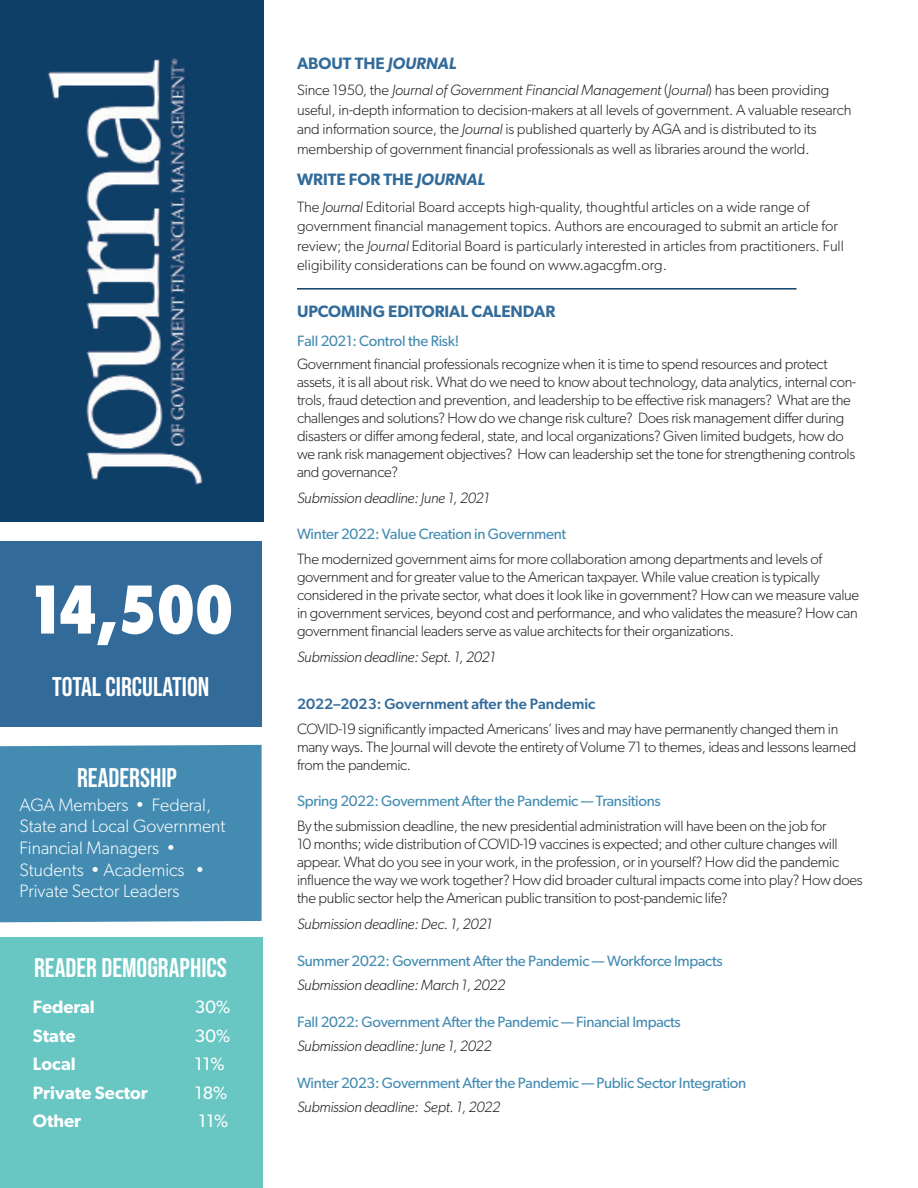
<style>
.page{position:relative;width:918px;height:1188px;background:#fff}
.page>*{position:absolute;margin:0;border:0;box-sizing:border-box;transform-origin:0 0}
.t1{font:800 72px "Futura PT Cond";color:#fff}
.t2{font:700 27px "Bebas Neue Pro";color:#fff}
.t3{font:300 18px/21.6px "Gibson";color:#fff}
.t4{font:600 18px "Gibson";color:#fff}
.t5{font:18px "Gibson";color:#fff}
.t6{font:600 16.5px "Gibson";color:#326b9a}
.t7{font:300 15px/18px "Gibson";letter-spacing:-.02em;color:#231f20}
.t8{font:300 15px/19.5px "Gibson";color:#231f20}
.t9{font:15px "Gibson";letter-spacing:-.02em;color:#438bb1}
.t10{font:italic 300 15px "Gibson";letter-spacing:-.02em;color:#231f20}
.t11{font:500 15px "Gibson";color:#326b9a}
.s1{font-style:italic}
</style>
<div class="page">
<div style="left:0;top:541px;width:262px;height:186px;background:#326b9a"></div>
<div style="left:0;top:745px;width:262px;height:177px;background:#438bb1"></div>
<div style="left:0;top:937px;width:262px;height:251px;background:#68c6c3"></div>
<img style="left:0;top:0;width:264px;height:521px">
<hr style="left:297px;top:288px;width:499px;height:2px;background:#0d3f67">
<h1 class="t1" style="left:26px;top:567px;width:209px">14,500</h1>
<h2 class="t2" style="left:52px;top:671px;width:159px">TOTAL CIRCULATION</h2>
<h2 class="t2" style="left:77px;top:763px;width:101px">READERSHIP</h2>
<p class="t3" style="left:19px;top:794px;width:208px">AGA Members • Federal,<br>State and Local Government<br>Financial Managers •<br>Students • Academics •<br>Private Sector Leaders</p>
<h2 class="t2" style="left:34px;top:953px;width:194px">READER DEMOGRAPHICS</h2>
<p class="t4" style="left:33px;top:996px;width:63px">Federal</p>
<p class="t5" style="left:195px;top:996px;width:37px">30%</p>
<p class="t4" style="left:33px;top:1025px;width:44px">State</p>
<p class="t5" style="left:195px;top:1025px;width:37px">30%</p>
<p class="t4" style="left:33px;top:1053px;width:44px">Local</p>
<p class="t5" style="left:195px;top:1053px;width:31px">11%</p>
<p class="t4" style="left:33px;top:1082px;width:116px">Private Sector</p>
<p class="t5" style="left:195px;top:1082px;width:34px">18%</p>
<p class="t4" style="left:33px;top:1110px;width:50px">Other</p>
<p class="t5" style="left:199px;top:1110px;width:31px">11%</p>
<p class="t6" style="left:297px;top:54px;width:161px">ABOUT THE <span class="s1">JOURNAL</span></p>
<p class="t7" style="left:297px;top:80px;width:556px;line-height:19.5px">Since 1950, the <span class="s1">Journal of Government Financial Management</span> (<span class="s1">Journal</span>) has been providing useful, in-depth information to decision-makers at all levels of government. A valuable research and information source, the <span class="s1">Journal</span> is published quarterly by AGA and is distributed to its membership of government financial professionals as well as libraries around the world.</p>
<p class="t6" style="left:297px;top:170px;width:190px">WRITE FOR THE <span class="s1">JOURNAL</span></p>
<p class="t8" style="left:297px;top:197px;width:548px">The <span class="s1">Journal</span> Editorial Board accepts high-quality, thoughtful articles on a wide range of government financial management topics. Authors are encouraged to submit an article for review; the <span class="s1">Journal</span> Editorial Board is particularly interested in articles from practitioners. Full eligibility considerations can be found on www.agacgfm.org.</p>
<p class="t6" style="left:297px;top:301px;width:260px">UPCOMING EDITORIAL CALENDAR</p>
<p class="t9" style="left:297px;top:332px;width:164px">Fall 2021: Control the Risk!</p>
<p class="t7" style="left:297px;top:355px;width:561px">Government financial professionals recognize when it is time to spend resources and protect assets, it is all about risk. What do we need to know about technology, data analytics, internal con&shy;trols, fraud detection and prevention, and leadership to be effective risk managers? What are the challenges and solutions? How do we change risk culture? Does risk management differ during disasters or differ among federal, state, and local organizations? Given limited budgets, how do we rank risk management objectives? How can leadership set the tone for strengthening controls and governance?</p>
<p class="t10" style="left:297px;top:488px;width:194px">Submission deadline: June 1, 2021</p>
<p class="t9" style="left:297px;top:525px;width:271px">Winter 2022: Value Creation in Government</p>
<p class="t7" style="left:297px;top:550px;width:564px">The modernized government aims for more collaboration among departments and levels of government and for greater value to the American taxpayer. While value creation is typically considered in the private sector, what does it look like in government? How can we measure value in government services, beyond cost and performance, and who validates the measure? How can government financial leaders serve as value architects for their organizations.</p>
<p class="t10" style="left:297px;top:648px;width:200px">Submission deadline: Sept. 1, 2021</p>
<p class="t11" style="left:297px;top:695px;width:300px">2022–2023: Government after the Pandemic</p>
<p class="t7" style="left:297px;top:719px;width:561px">COVID-19 significantly impacted Americans’ lives and may have permanently changed them in many ways. The Journal will devote the entirety of Volume 71 to themes, ideas and lessons learned from the pandemic.</p>
<p class="t9" style="left:297px;top:792px;width:365px">Spring 2022: Government After the Pandemic — Transitions</p>
<p class="t7" style="left:297px;top:817px;width:567px">By the submission deadline, the new presidential administration will have been on the job for<br>10 months; wide distribution of COVID-19 vaccines is expected; and other culture changes will appear. What do you see in your work, in the profession, or in yourself? How did the pandemic influence the way we work together? How did broader cultural impacts come into play? How does the public sector help the American public transition to post-pandemic life?</p>
<p class="t10" style="left:297px;top:915px;width:197px">Submission deadline: Dec. 1, 2021</p>
<p class="t9" style="left:297px;top:952px;width:427px">Summer 2022: Government After the Pandemic — Workforce Impacts</p>
<p class="t10" style="left:297px;top:976px;width:210px">Submission deadline: March 1, 2022</p>
<p class="t9" style="left:297px;top:1013px;width:385px">Fall 2022: Government After the Pandemic — Financial Impacts</p>
<p class="t10" style="left:297px;top:1037px;width:196px">Submission deadline: June 1, 2022</p>
<p class="t9" style="left:297px;top:1073px;width:451px">Winter 2023: Government After the Pandemic — Public Sector Integration</p>
<p class="t10" style="left:297px;top:1097px;width:205px">Submission deadline: Sept. 1, 2022</p>
</div>
